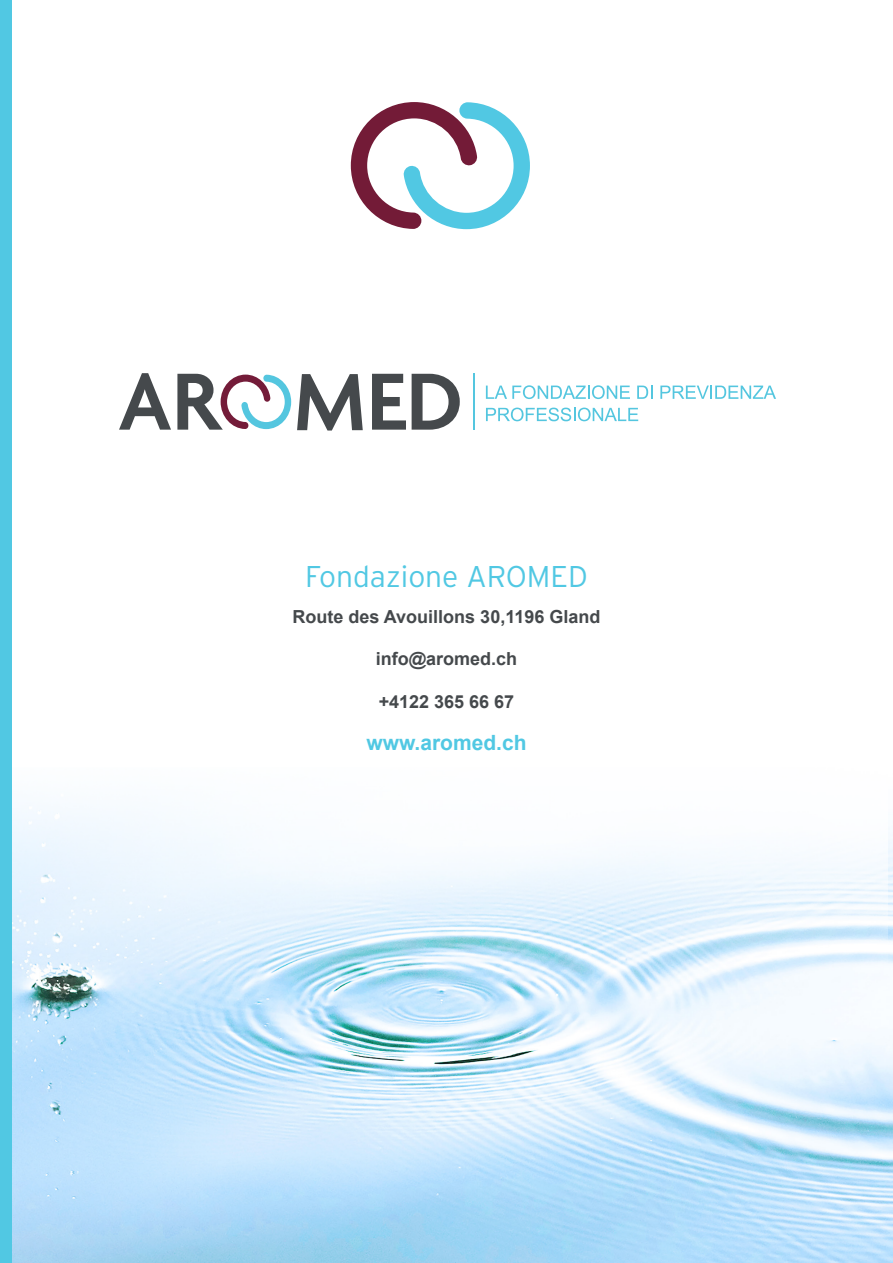
<style>
.page{position:relative;width:893px;height:1263px;background:#fff}
.page>*{position:absolute;margin:0;border:0;box-sizing:border-box;transform-origin:0 0}
.t1{font:300 30px "Interstate";color:#51c8e3}
.t2{font:700 21px "Arial";color:#51c8e3}
.t3{font:700 18px "Arial";color:#45494c}
</style>
<div class="page">
<svg style="left:351px;top:102px;width:179px;height:127px"></svg>
<img style="left:12px;top:834px;width:881px;height:429px">
<svg style="left:12px;top:805px;width:875px;height:182px"></svg>
<div style="left:0;top:0;width:12px;height:1263px;background:#51c8e3"></div>
<hr style="left:473px;top:373px;width:2px;height:57px;background:#54c6df">
<svg style="left:119px;top:373px;width:52px;height:57px"></svg>
<svg style="left:372px;top:374px;width:34px;height:56px"></svg>
<svg style="left:412px;top:374px;width:48px;height:56px"></svg>
<svg style="left:177px;top:374px;width:114px;height:56px"></svg>
<svg style="left:297px;top:374px;width:66px;height:56px"></svg>
<svg style="left:486px;top:385px;width:144px;height:14px"></svg>
<svg style="left:637px;top:386px;width:15px;height:13px"></svg>
<svg style="left:660px;top:386px;width:116px;height:13px"></svg>
<svg style="left:486px;top:408px;width:152px;height:13px"></svg>
<p class="t1" style="left:305px;top:560px;width:284px">Fondazione AROMED</p>
<p class="t3" style="left:293px;top:605px;width:309px">Route des Avouillons 30,1196 Gland</p>
<p class="t3" style="left:376px;top:647px;width:143px">info@aromed.ch</p>
<p class="t3" style="left:379px;top:689px;width:137px">+4122 365 66 67</p>
<p class="t2" style="left:366px;top:728px;width:162px">www.aromed.ch</p>
</div>
